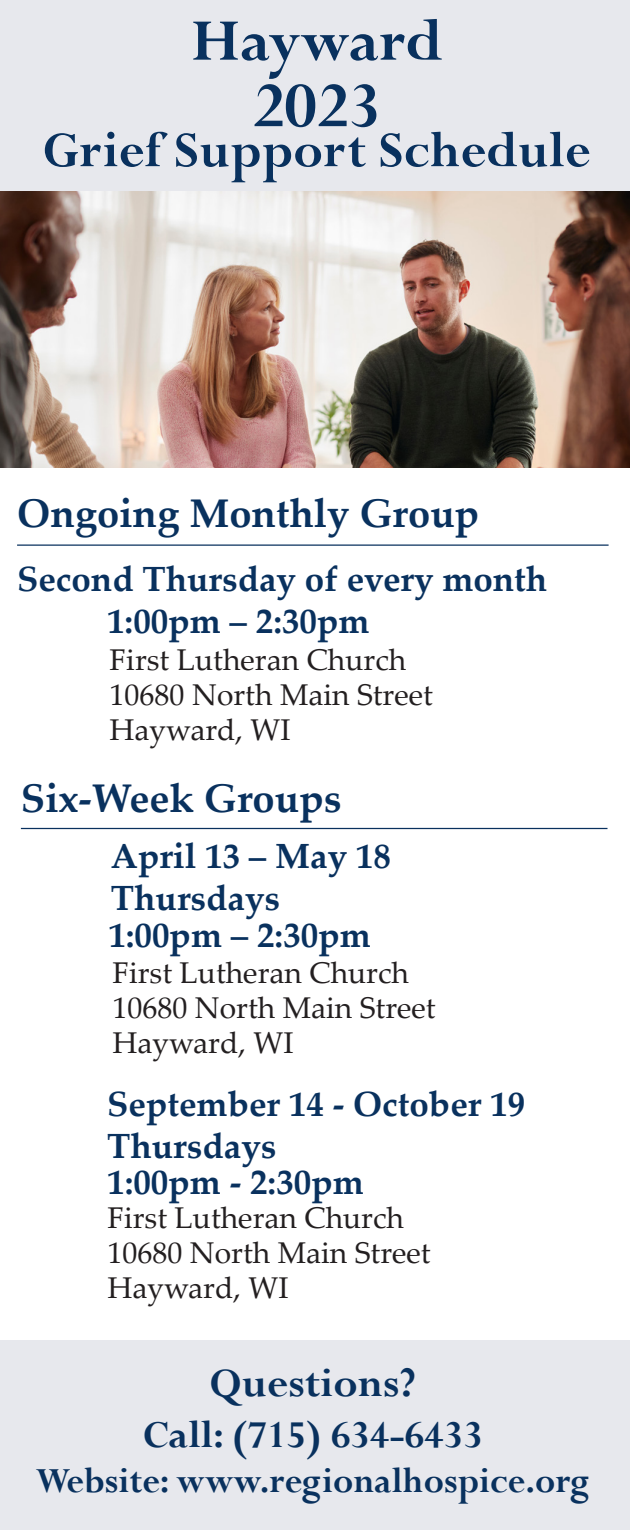
<style>
.page{position:relative;width:630px;height:1530px;background:#fff}
.page>*{position:absolute;margin:0;border:0;box-sizing:border-box;transform-origin:0 0}
.t1{font:700 70px "Perpetua";color:#09315e}
.t2{font:700 65px "Perpetua";color:#09315e}
.t3{font:700 55px "Perpetua";color:#09315e}
.t4{font:700 45px "Perpetua";color:#09315e}
.t5{font:700 42.5px "Perpetua";color:#09315e}
.t6{font:700 40px "Palatino Linotype";color:#09315e}
.t7{font:700 39.5px "Perpetua";color:#09315e;scale:.95 1}
.t8{font:700 35px/42px "Palatino Linotype";color:#09315e}
.t9{font:30px "Palatino Linotype";color:#231f20}
</style>
<div class="page">
<hr style="left:17px;top:545px;width:592px;height:1px;background:#09315e">
<hr style="left:21px;top:828px;width:587px;height:1px;background:#09315e">
<div style="left:0;top:1341px;width:630px;height:189px;background:#e7e8ed"></div>
<div style="left:0;top:0;width:630px;height:192px;background:#e7e8ed"></div>
<img style="left:0;top:192px;width:630px;height:276px">
<p class="t2" style="left:191px;top:0;width:254px">Hayward</p>
<p class="t1" style="left:253px;top:62px;width:130px">2023</p>
<p class="t3" style="left:43px;top:116px;width:550px">Grief Support Schedule</p>
<p class="t6" style="left:17px;top:485px;width:464px">Ongoing Monthly Group</p>
<p class="t8" style="left:107px;top:557px;width:442px;text-indent:-90px">Second Thursday of every month<br>1:00pm – 2:30pm</p>
<p class="t9" style="left:110px;top:638px;width:298px">First Lutheran Church</p>
<p class="t9" style="left:110px;top:673px;width:325px">10680 North Main Street</p>
<p class="t9" style="left:110px;top:708px;width:183px">Hayward, WI</p>
<p class="t6" style="left:21px;top:770px;width:322px">Six-Week Groups</p>
<p class="t8" style="left:111px;top:834px;width:282px">April 13 – May 18<br>Thursdays</p>
<p class="t8" style="left:108px;top:913px;width:264px">1:00pm – 2:30pm</p>
<p class="t9" style="left:112px;top:952px;width:298px">First Lutheran Church</p>
<p class="t9" style="left:112px;top:987px;width:325px">10680 North Main Street</p>
<p class="t9" style="left:112px;top:1022px;width:183px">Hayward, WI</p>
<p class="t8" style="left:107px;top:1082px;width:420px">September 14 - October 19</p>
<p class="t8" style="left:107px;top:1124px;width:171px">Thursdays</p>
<p class="t8" style="left:107px;top:1160px;width:258px">1:00pm - 2:30pm</p>
<p class="t9" style="left:107px;top:1197px;width:298px">First Lutheran Church</p>
<p class="t9" style="left:107px;top:1232px;width:325px">10680 North Main Street</p>
<p class="t9" style="left:107px;top:1267px;width:183px">Hayward, WI</p>
<p class="t4" style="left:210px;top:1355px;width:208px">Questions?</p>
<p class="t5" style="left:143px;top:1408px;width:342px">Call: (715) 634-6433</p>
<p class="t7" style="left:36px;top:1456px;width:585px">Website: www.regionalhospice.org</p>
</div>
